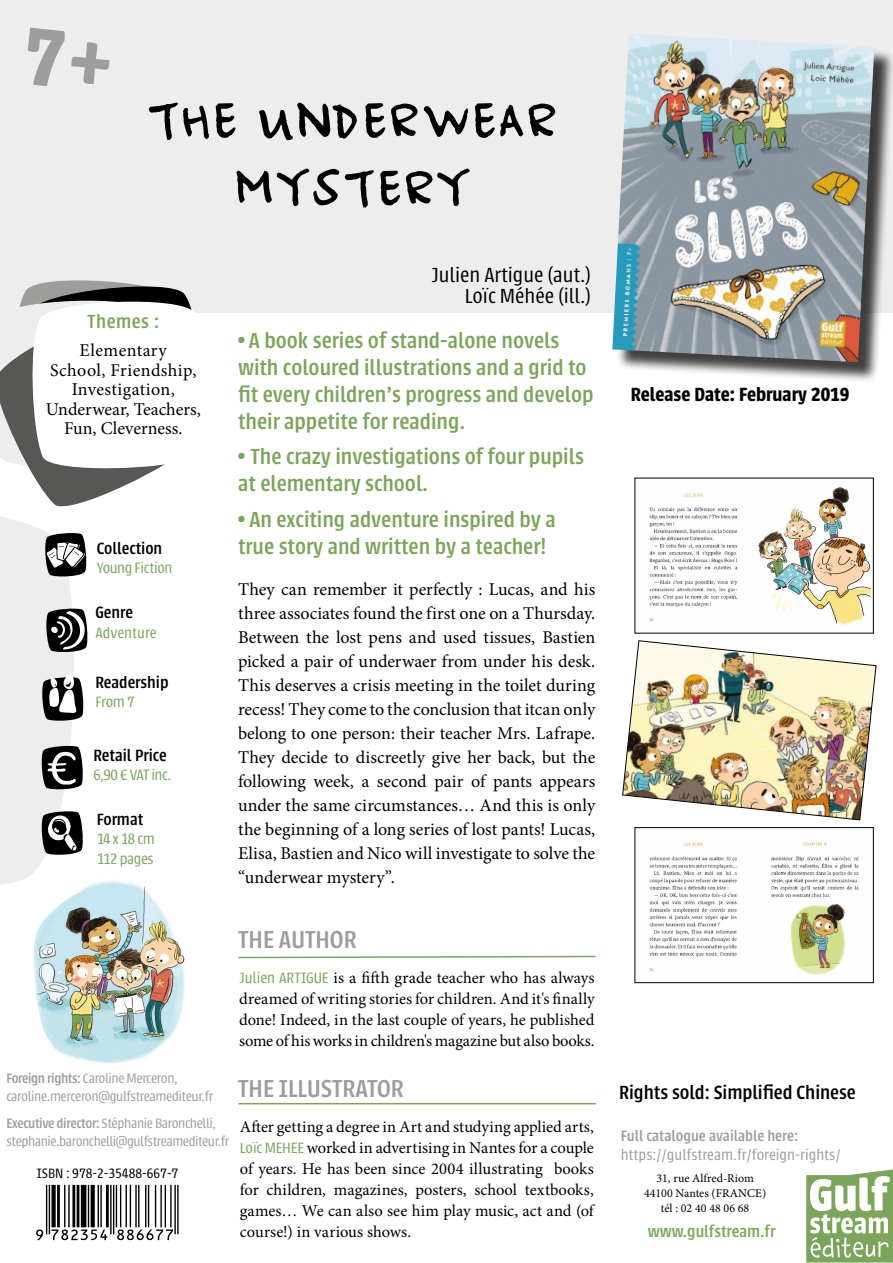
<style>
.page{position:relative;width:893px;height:1263px;background:#fff}
.page>*{position:absolute;margin:0;border:0;box-sizing:border-box;transform-origin:0 0}
.t1{font:52.5px/67.5px "Ampersand";letter-spacing:.05em;color:#000;text-align:center}
.t2{font:500 27px "Urbana";color:#9d9d9c}
.t3{font:500 24px/27px "Urbana";color:#7ba55b}
.t4{font:300 22.5px/21px "Urbana";color:#000;text-align:right}
.t5{font:500 21px "Urbana";color:#000}
.t6{font:600 21px "Urbana";color:#000}
.t7{font:500 21px "Urbana";letter-spacing:.025em;color:#7ba55b}
.t8{font:18px/24px "Minion Pro";letter-spacing:.005em;color:#000;text-align:justify}
.t9{font:500 18px "Urbana";color:#000}
.t10{font:500 18px "Urbana";color:#7ba55b}
.t11{font:16.5px/21px "Minion Pro";color:#000;text-align:justify}
.t12{font:300 16.5px/19.5px "Urbana";letter-spacing:-.025em;color:#7ba55b}
.t13{font:300 16.5px "Urbana";color:#9d9d9c}
.t14{font:500 16.5px "Urbana";color:#9d9d9c}
.t15{font:300 16.5px "Urbana";color:#7ba55b}
.t16{font:300 15px/18px "Urbana";letter-spacing:-.025em;color:#9d9d9c}
.t17{font:300 15px "Urbana";color:#000}
.t18{font:12px/15px "Minion Pro";color:#000;text-align:center}
.s1{font-weight:500}
.s2{font-family:"Urbana";font-weight:300;color:#7ba55b}
</style>
<div class="page">
<img style="left:33px;top:902px;width:152px;height:162px">
<div style="left:0;top:0;width:893px;height:313px;background:#ededed"></div>
<svg style="left:806px;top:1169px;width:87px;height:94px"></svg>
<div style="left:616px;top:37px;width:277px;height:346px;background:#000;opacity:.75"></div>
<img style="left:612px;top:34px;width:262px;height:328px">
<hr style="left:239px;top:1103px;width:357px;height:1px;background:#7ba55b">
<svg style="left:238px;top:955px;width:358px;height:4px"></svg>
<svg style="left:0;top:280px;width:194px;height:622px"></svg>
<svg style="left:36px;top:1185px;width:143px;height:55px"></svg>
<img style="left:649px;top:841px;width:210px;height:134px">
<div style="left:635px;top:827px;width:238px;height:156px;border:1px solid #000"></div>
<img style="left:649px;top:487px;width:222px;height:138px">
<img style="left:622px;top:640px;width:254px;height:180px">
<h1 class="t1" style="left:147px;top:90px;width:411px">THE UNDERWEAR<br>MYSTERY</h1>
<p class="t7" style="left:87px;top:311px;width:73px">Themes :</p>
<p class="t8" style="left:46px;top:341px;width:156px;line-height:19.5px;text-align:center">Elementary<br>School, Friendship,<br>Investigation,<br>Underwear, Teachers,<br>Fun, Cleverness.</p>
<p class="t9" style="left:97px;top:539px;width:67px">Collection</p>
<p class="t12" style="left:97px;top:559px;width:77px">Young Fiction</p>
<p class="t9" style="left:96px;top:603px;width:39px">Genre</p>
<p class="t15" style="left:96px;top:624px;width:63px">Adventure</p>
<p class="t9" style="left:96px;top:673px;width:75px">Readership</p>
<p class="t12" style="left:96px;top:693px;width:40px">From 7</p>
<p class="t9" style="left:94px;top:746px;width:75px">Retail Price</p>
<p class="t12" style="left:94px;top:766px;width:79px">6,90 € VAT inc.</p>
<p class="t9" style="left:97px;top:809px;width:48px">Format</p>
<p class="t12" style="left:97px;top:829px;width:60px">14 x 18 cm<br>112 pages</p>
<p class="t4" style="left:431px;top:264px;width:161px">Julien Artigue (aut.)<br>Loïc Méhée (ill.)</p>
<h3 class="t3" style="left:238px;top:327px;width:357px">• A book series of stand-alone novels with coloured illustrations and a grid to fit every children's progress and develop their appetite for reading.</h3>
<h3 class="t3" style="left:238px;top:443px;width:347px">• The crazy investigations of four pupils at elementary school.</h3>
<h3 class="t3" style="left:238px;top:506px;width:319px">• An exciting adventure inspired by a true story and written by a teacher!</h3>
<p class="t8" style="left:238px;top:577px;width:359px">They can remember it perfectly : Lucas, and his three associates found the first one on a Thursday.<br>Between the lost pens and used tissues, Bastien picked a pair of underwaer from under his desk.<br>This deserves a crisis meeting in the toilet during recess! They come to the conclusion that itcan only belong to one person: their teacher Mrs. Lafrape.<br>They decide to discreetly give her back, but the following week, a second pair of pants appears under the same circumstances… And this is only the beginning of a long series of lost pants! Lucas, Elisa, Bastien and Nico will investigate to solve the “underwear mystery”.</p>
<p class="t16" style="left:6px;top:1069px;width:208px"><span class="s1">Foreign rights:</span> Caroline Merceron, caroline.merceron@gulfstreamediteur.fr</p>
<p class="t16" style="left:6px;top:1114px;width:224px"><span class="s1">Executive director:</span> Stéphanie Baronchelli, stephanie.baronchelli@gulfstreamediteur.fr</p>
<p class="t17" style="left:37px;top:1165px;width:143px">ISBN : 978-2-35488-667-7</p>
<h2 class="t2" style="left:238px;top:925px;width:120px">THE AUTHOR</h2>
<p class="t11" style="left:239px;top:967px;width:357px"><span class="s2">Julien ARTIGUE</span> is a fifth grade teacher who has always dreamed of writing stories for children. And it's finally done! Indeed, in the last couple of years, he published some of his works in children's magazine but also books.</p>
<h2 class="t2" style="left:238px;top:1074px;width:167px">THE ILLUSTRATOR</h2>
<p class="t11" style="left:240px;top:1116px;width:356px">After getting a degree in Art and studying applied arts, <span class="s2">Loïc MEHEE</span> worked in advertising in Nantes for a couple of years. He has been since 2004 illustrating books for children, magazines, posters, school textbooks, games… We can also see him play music, act and (of course!) in various shows.</p>
<p class="t6" style="left:631px;top:383px;width:220px">Release Date: February 2019</p>
<p class="t5" style="left:619px;top:1081px;width:238px">Rights sold: Simplified Chinese</p>
<p class="t14" style="left:621px;top:1127px;width:179px">Full catalogue available here:</p>
<p class="t13" style="left:621px;top:1146px;width:221px">https://gulfstream.fr/foreign-rights/</p>
<p class="t18" style="left:644px;top:1171px;width:124px">31, rue Alfred-Riom<br>44100 Nantes (FRANCE) tél : 02 40 48 06 68</p>
<p class="t10" style="left:648px;top:1222px;width:129px">www.gulfstream.fr</p>
</div>
